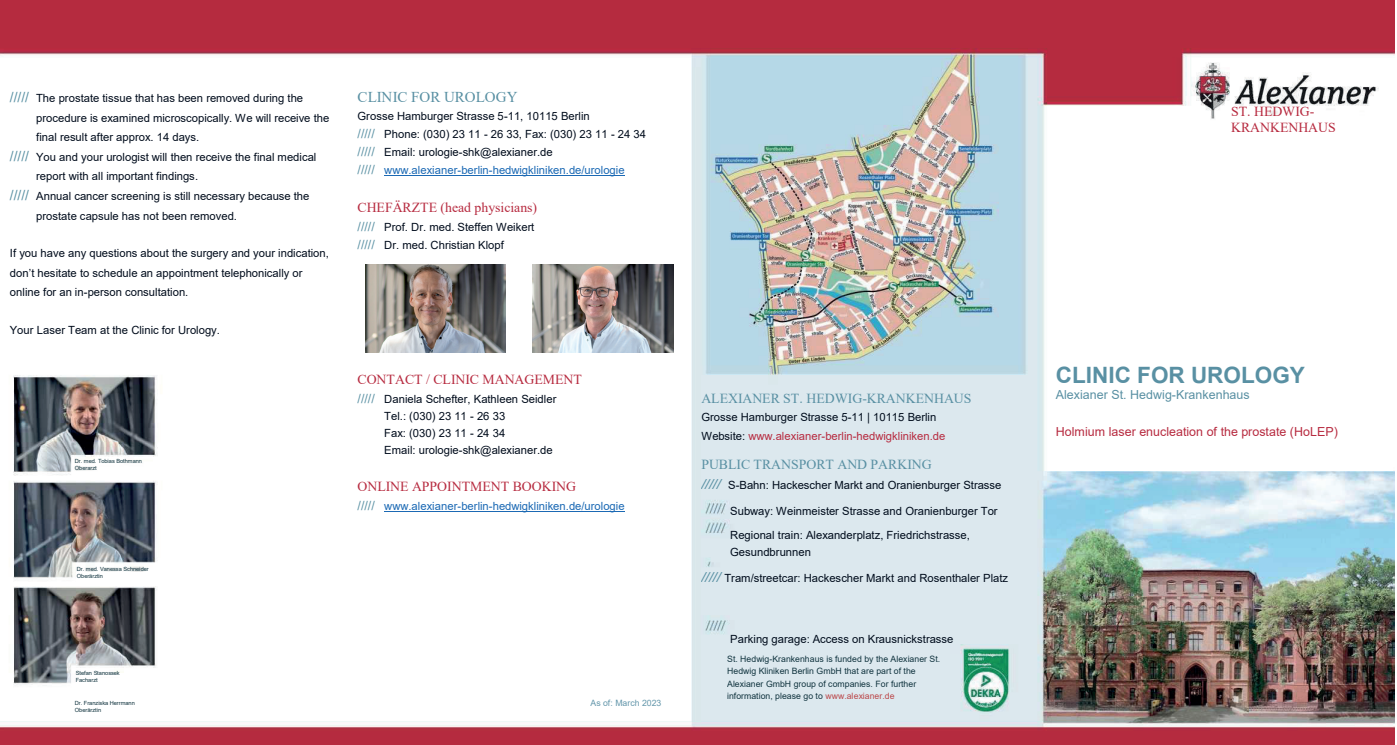
<style>
.page{position:relative;width:1397px;height:745px;background:#fff}
.page>*{position:absolute;margin:0;border:0;box-sizing:border-box;transform-origin:0 0}
.t1{font:700 22.5px "Arial";color:#5990a3}
.t2{font:15px "Times New Roman";color:#5990a3}
.t3{font:13.75px/15.8px "Times New Roman";letter-spacing:-.005em;color:#b72b40}
.t4{font:13.75px "Times New Roman";letter-spacing:-.005em;color:#5990a3}
.t5{font:12.5px "Arial";color:#b72b40}
.t6{font:12.5px "Arial";color:#5990a3}
.t7{font:11.25px/18px "Arial";letter-spacing:.005em;color:#000c1c}
.t8{font:11.25px "Arial";letter-spacing:.005em;color:#1b69b4}
.t9{font:8.75px/12.5px "Arial";color:#11343f}
.t10{font:8.75px "Arial";letter-spacing:-.005em;color:#6497ab}
.t11{font:5.75px/7px "Arial";letter-spacing:-.005em;color:#11343f}
.s1{font-size:13.75px;color:#5990a3}
.s2{font-size:12.5px;color:#5990a3}
.s3{color:#1b69b4}
.s4{color:#b72b40}
.s5{font-style:italic;font-size:13.75px;color:#5990a3}
.s6{color:#bb484a}
</style>
<div class="page">
<img style="left:0;top:0;width:1394px;height:744px">
<hr style="left:384px;top:175px;width:240px;height:1px;background:#1b69b4">
<hr style="left:384px;top:511px;width:240px;height:1px;background:#1b69b4">
<img style="left:365px;top:264px;width:141px;height:88px">
<img style="left:533px;top:264px;width:140px;height:88px">
<p class="t7" style="left:36px;top:88px;width:295px;line-height:20.1px;text-indent:-26px"><span class="s1">/////</span> The prostate tissue that has been removed during the procedure is examined microscopically. We will receive the</p>
<p class="t7" style="left:10px;top:126px;width:308px;line-height:20.5px;text-indent:26px">final result after approx. 14 days.<br><span class="s1">/////</span> You and your urologist will then receive the final medical</p>
<p class="t7" style="left:36px;top:167px;width:163px">report with all important findings.</p>
<p class="t7" style="left:10px;top:187px;width:301px"><span class="s1">/////</span> Annual cancer screening is still necessary because the</p>
<p class="t7" style="left:36px;top:207px;width:202px">prostate capsule has not been removed.</p>
<p class="t7" style="left:10px;top:243px;width:320px;line-height:19.4px">If you have any questions about the surgery and your indication, don’t hesitate to schedule an appointment telephonically or online for an in-person consultation.</p>
<p class="t7" style="left:10px;top:321px;width:211px">Your Laser Team at the Clinic for Urology.</p>
<p class="t11" style="left:75px;top:457px;width:69px">Dr. med. Tobias Bothmann<br>Oberarzt</p>
<p class="t11" style="left:77px;top:564px;width:73px">Dr. med. Vanessa Schneider<br>Oberärztin</p>
<h2 class="t2" style="left:357px;top:86px;width:161px">CLINIC FOR UROLOGY</h2>
<p class="t7" style="left:357px;top:107px;width:290px">Grosse Hamburger Strasse 5-11, 10115 Berlin<br><span class="s2">/////</span> Phone: (030) 23 11 - 26 33, Fax: (030) 23 11 - 24 34 <span class="s2">/////</span> Email: urologie-shk@alexianer.de<br><span class="s2">/////</span> <span class="s3">www.alexianer-berlin-hedwigkliniken.de/urologie</span></p>
<p class="t3" style="left:357px;top:199px;width:181px">CHEFÄRZTE (head physicians)</p>
<p class="t7" style="left:357px;top:217px;width:178px"><span class="s2">/////</span> Prof. Dr. med. Steffen Weikert <span class="s2">/////</span> Dr. med. Christian Klopf</p>
<p class="t3" style="left:357px;top:371px;width:226px">CONTACT / CLINIC MANAGEMENT</p>
<p class="t7" style="left:384px;top:390px;width:174px;line-height:16.8px;text-indent:-27px"><span class="s2">/////</span> Daniela Schefter, Kathleen Seidler<br>Tel.: (030) 23 11 - 26 33<br>Fax: (030) 23 11 - 24 34<br>Email: urologie-shk@alexianer.de</p>
<p class="t3" style="left:357px;top:478px;width:220px">ONLINE APPOINTMENT BOOKING</p>
<p class="t8" style="left:357px;top:498px;width:268px"><span class="s2">/////</span> www.alexianer-berlin-hedwigkliniken.de/urologie</p>
<p class="t11" style="left:76px;top:668px;width:46px">Stefan Stanossek<br>Facharzt</p>
<p class="t11" style="left:75px;top:698px;width:62px">Dr. Franziska Herrmann<br>Oberärztin</p>
<p class="t10" style="left:590px;top:696px;width:72px">As of: March 2023</p>
<p class="t4" style="left:701px;top:389px;width:271px">ALEXIANER ST. HEDWIG-KRANKENHAUS</p>
<p class="t7" style="left:701px;top:406px;width:245px;line-height:19.5px">Grosse Hamburger Strasse 5-11 | 10115 Berlin<br>Website: <span class="s4">www.alexianer-berlin-hedwigkliniken.de</span></p>
<p class="t4" style="left:701px;top:454px;width:232px">PUBLIC TRANSPORT AND PARKING</p>
<p class="t7" style="left:701px;top:475px;width:301px"><span class="s5">/////</span> S-Bahn: Hackescher Markt and Oranienburger Strasse</p>
<p class="t7" style="left:730px;top:498px;width:269px;line-height:24.4px">Subway: Weinmeister Strasse and Oranienburger Tor<br>Regional train: Alexanderplatz, Friedrichstrasse,</p>
<p class="t7" style="left:730px;top:542px;width:82px">Gesundbrunnen</p>
<p class="t7" style="left:701px;top:569px;width:308px"><span class="s5">/////</span> Tram/streetcar: Hackescher Markt and Rosenthaler Platz</p>
<p class="t7" style="left:730px;top:630px;width:225px">Parking garage: Access on Krausnickstrasse</p>
<p class="t9" style="left:727px;top:651px;width:214px">St. Hedwig-Krankenhaus is funded by the Alexianer St.<br>Hedwig Kliniken Berlin GmbH that are part of the Alexianer GmbH group of companies. For further information, please go to <span class="s6">www.alexianer.de</span></p>
<p class="t3" style="left:1230px;top:103px;width:106px">ST. HEDWIG-<br>KRANKENHAUS</p>
<h1 class="t1" style="left:1055px;top:358px;width:250px">CLINIC FOR UROLOGY</h1>
<p class="t6" style="left:1055px;top:385px;width:195px">Alexianer St. Hedwig-Krankenhaus</p>
<p class="t5" style="left:1055px;top:422px;width:283px">Holmium laser enucleation of the prostate (HoLEP)</p>
</div>
